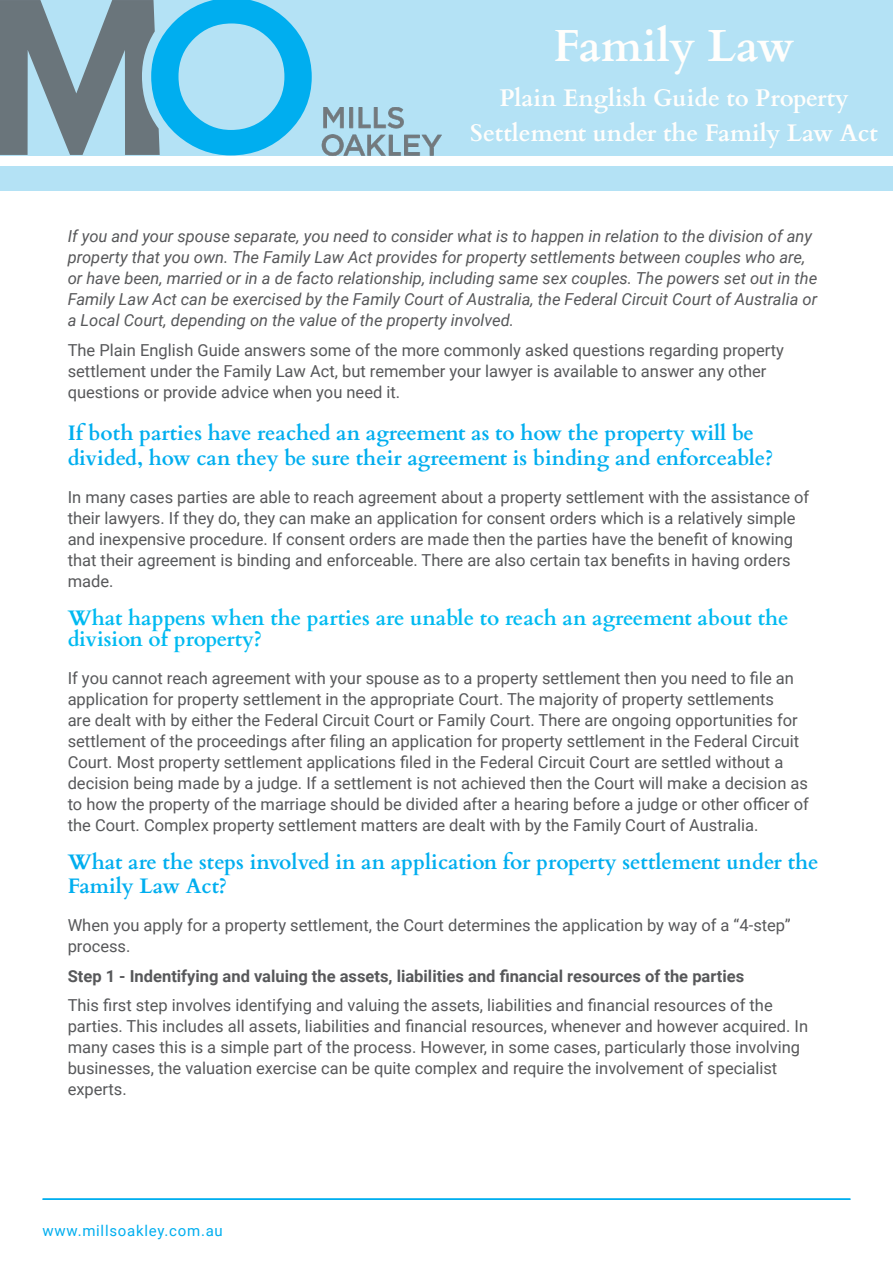
<style>
.page{position:relative;width:893px;height:1263px;background:#fff}
.page>*{position:absolute;margin:0;border:0;box-sizing:border-box;transform-origin:0 0}
.Main_Heading{font:700 45px "Cardo";color:#fffefc}
.Main_Heading-2{font:700 24px/34.5px "Cardo";color:#fffefc;text-align:center}
.Mainheading_Subtext{font:700 21px/25.2px "Cardo";color:#00aeef}
.Body_Copy{font:700 21px/24px "Cardo";color:#00aeef}
.Body_Copy-2{font:700 21px/21px "Cardo";color:#00baf1}
.Body_Copy-3{font:16.5px/21px "Roboto";color:#57585a}
.Body_Copy-4{font:italic 16.5px/21px "Roboto";color:#57585a}
.Body_Copy-5{font:700 16.5px "Roboto";color:#57585a}
.t1{font:15px "Roboto";letter-spacing:.05em;color:#00aeef}
</style>
<div class="page">
<hr style="left:43px;top:1198px;width:807px;height:2px;background:#00aeef">
<div style="left:0;top:0;width:893px;height:190px;background:#b4e2f5"></div>
<div style="left:0;top:157px;width:893px;height:9px;background:#fff"></div>
<svg style="left:0;top:0;width:312px;height:155px"></svg>
<img style="left:312px;top:107px;width:143px;height:50px">
<p class="Main_Heading" style="left:553px;top:10px;width:243px">Family Law</p>
<p class="Main_Heading-2" style="left:470px;top:79px;width:409px">Plain English Guide to Property<br>Settlement under the Family Law Act</p>
<p class="Body_Copy-4" style="left:68px;top:225px;width:751px">If you and your spouse separate, you need to consider what is to happen in relation to the division of any property that you own. The Family Law Act provides for property settlements between couples who are, or have been, married or in a de facto relationship, including same sex couples. The powers set out in the Family Law Act can be exercised by the Family Court of Australia, the Federal Circuit Court of Australia or a Local Court, depending on the value of the property involved.</p>
<p class="Body_Copy-3" style="left:68px;top:339px;width:718px">The Plain English Guide answers some of the more commonly asked questions regarding property settlement under the Family Law Act, but remember your lawyer is available to answer any other questions or provide advice when you need it.</p>
<p class="Mainheading_Subtext" style="left:68px;top:418px;width:707px">If both parties have reached an agreement as to how the property will be divided, how can they be sure their agreement is binding and enforceable?</p>
<p class="Body_Copy-3" style="left:68px;top:486px;width:743px">In many cases parties are able to reach agreement about a property settlement with the assistance of their lawyers. If they do, they can make an application for consent orders which is a relatively simple and inexpensive procedure. If consent orders are made then the parties have the benefit of knowing that their agreement is binding and enforceable. There are also certain tax benefits in having orders made.</p>
<p class="Body_Copy-2" style="left:68px;top:606px;width:722px">What happens when the parties are unable to reach an agreement about the division of property?</p>
<p class="Body_Copy-3" style="left:68px;top:667px;width:743px">If you cannot reach agreement with your spouse as to a property settlement then you need to file an application for property settlement in the appropriate Court. The majority of property settlements<br>are dealt with by either the Federal Circuit Court or Family Court. There are ongoing opportunities for settlement of the proceedings after filing an application for property settlement in the Federal Circuit Court. Most property settlement applications filed in the Federal Circuit Court are settled without a decision being made by a judge. If a settlement is not achieved then the Court will make a decision as to how the property of the marriage should be divided after a hearing before a judge or other officer of the Court. Complex property settlement matters are dealt with by the Family Court of Australia.</p>
<p class="Body_Copy" style="left:68px;top:848px;width:752px">What are the steps involved in an application for property settlement under the<br>Family Law Act?</p>
<p class="Body_Copy-3" style="left:68px;top:914px;width:725px">When you apply for a property settlement, the Court determines the application by way of a “4-step” process.</p>
<p class="Body_Copy-5" style="left:68px;top:964px;width:678px">Step 1 - Indentifying and valuing the assets, liabilities and financial resources of the parties</p>
<p class="Body_Copy-3" style="left:68px;top:994px;width:742px">This first step involves identifying and valuing the assets, liabilities and financial resources of the parties. This includes all assets, liabilities and financial resources, whenever and however acquired. In many cases this is a simple part of the process. However, in some cases, particularly those involving businesses, the valuation exercise can be quite complex and require the involvement of specialist experts.</p>
<p class="t1" style="left:43px;top:1220px;width:182px">www.millsoakley.com.au</p>
</div>
